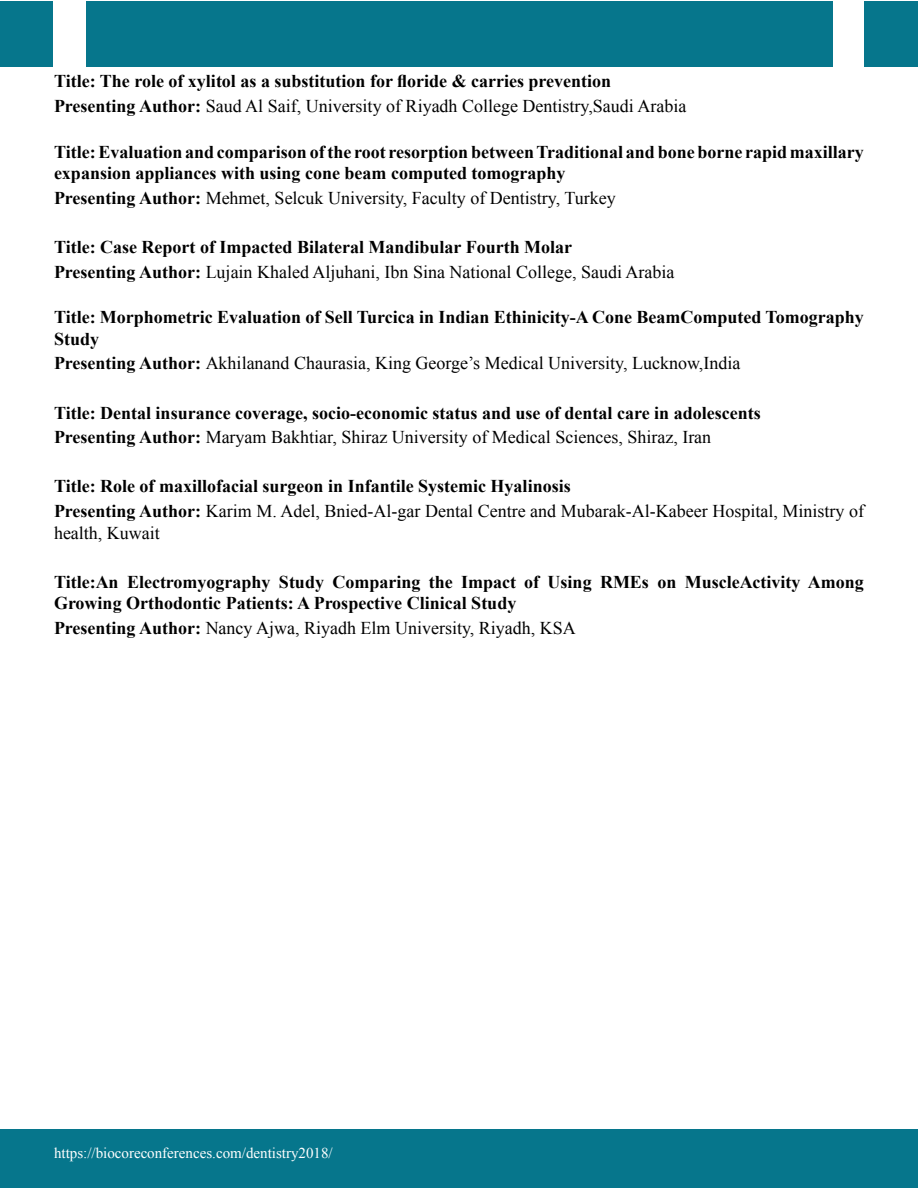
<style>
.page{position:relative;width:918px;height:1188px;background:#fff}
.page>*{position:absolute;margin:0;border:0;box-sizing:border-box;transform-origin:0 0}
.t1{font:700 18px/24.6px "Times New Roman";color:#000}
.t2{font:18px "Times New Roman";color:#000}
.t3{font:15px "Times New Roman";color:#fff}
.s1{font-weight:400}
.s2{font-weight:700}
</style>
<div class="page">
<div style="left:1px;top:1129px;width:917px;height:59px;background:#06768c"></div>
<div style="left:86px;top:2px;width:747px;height:65px;background:#06768c"></div>
<div style="left:1px;top:2px;width:52px;height:65px;background:#06768c"></div>
<div style="left:864px;top:2px;width:54px;height:65px;background:#06768c"></div>
<p class="t1" style="left:54px;top:69px;width:634px">Title: The role of xylitol as a substitution for floride &amp; carries prevention<br>Presenting Author: <span class="s1">Saud Al Saif, University of Riyadh College Dentistry,Saudi Arabia</span></p>
<p class="t1" style="left:54px;top:140px;width:811px;line-height:21.6px">Title: Evaluation and comparison of the root resorption between Traditional and bone borne rapid maxillary expansion appliances with using cone beam computed tomography</p>
<p class="t2" style="left:54px;top:186px;width:563px"><span class="s2">Presenting Author:</span> Mehmet, Selcuk University, Faculty of Dentistry, Turkey</p>
<p class="t1" style="left:54px;top:234px;width:622px">Title: Case Report of Impacted Bilateral Mandibular Fourth Molar<br>Presenting Author: <span class="s1">Lujain Khaled Aljuhani, Ibn Sina National College, Saudi Arabia</span></p>
<p class="t1" style="left:54px;top:306px;width:811px;line-height:21.6px">Title: Morphometric Evaluation of Sell Turcica in Indian Ethinicity-A Cone BeamComputed Tomography<br>Study</p>
<p class="t2" style="left:54px;top:351px;width:688px"><span class="s2">Presenting Author:</span> Akhilanand Chaurasia, King George’s Medical University, Lucknow,India</p>
<p class="t1" style="left:54px;top:400px;width:708px">Title: Dental insurance coverage, socio-economic status and use of dental care in adolescents<br>Presenting Author: <span class="s1">Maryam Bakhtiar, Shiraz University of Medical Sciences, Shiraz, Iran</span></p>
<p class="t1" style="left:54px;top:474px;width:812px">Title: Role of maxillofacial surgeon in Infantile Systemic Hyalinosis<br>Presenting Author: <span class="s1">Karim M. Adel, Bnied-Al-gar Dental Centre and Mubarak-Al-Kabeer Hospital, Ministry of</span></p>
<p class="t2" style="left:54px;top:521px;width:107px">health, Kuwait</p>
<p class="t1" style="left:54px;top:571px;width:811px;line-height:21.6px">Title:An Electromyography Study Comparing the Impact of Using RMEs on MuscleActivity Among<br>Growing Orthodontic Patients: A Prospective Clinical Study</p>
<p class="t2" style="left:54px;top:616px;width:523px"><span class="s2">Presenting Author:</span> Nancy Ajwa, Riyadh Elm University, Riyadh, KSA</p>
<p class="t3" style="left:54px;top:1143px;width:280px">https://biocoreconferences.com/dentistry2018/</p>
</div>
